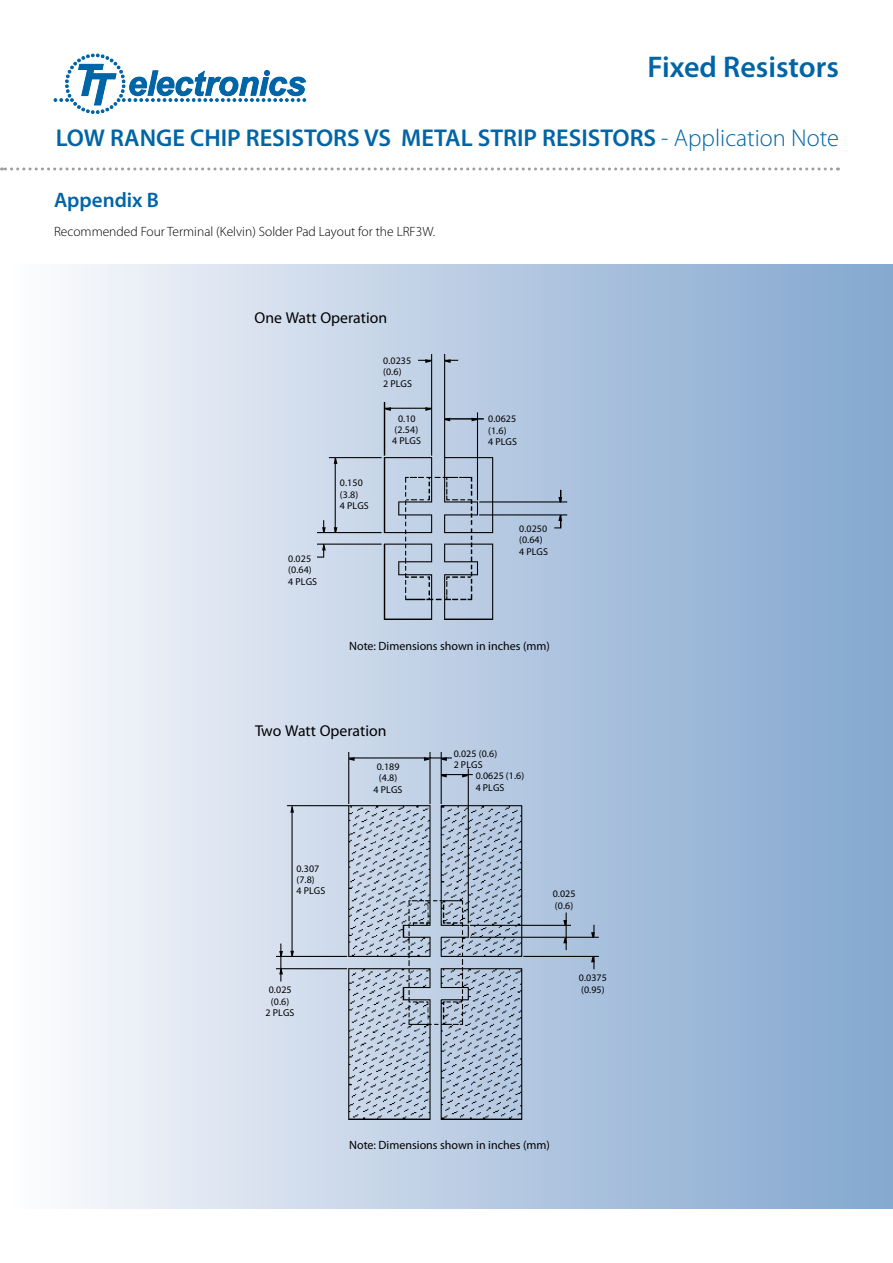
<style>
.page{position:relative;width:893px;height:1263px;background:#fff}
.page>*{position:absolute;margin:0;border:0;box-sizing:border-box;transform-origin:0 0}
.t1{font:600 30px "Myriad Pro";color:#0065a6}
.t2{font:600 24.3px "Myriad Pro";color:#0065a6}
.t3{font:600 21px "Myriad Pro";color:#0065a6}
.t4{font:15.75px "Myriad Pro";color:#000}
.t5{font:300 13.5px "Myriad Pro";color:#000}
.t6{font:12px "Myriad Pro";color:#000}
.t7{font:10.05px/11.4px "Myriad Pro";letter-spacing:.01em;color:#000}
.s1{font-weight:300}
</style>
<div class="page">
<svg style="left:1px;top:167px;width:830px;height:3px"></svg>
<svg style="left:54px;top:54px;width:252px;height:60px"></svg>
<div style="left:0;top:265px;width:893px;height:944px;background:linear-gradient(to right,#fdfcfd,#80a5ce)"></div>
<img style="left:276px;top:753px;width:376px;height:366px">
<svg style="left:349px;top:757px;width:6px;height:4px"></svg>
<svg style="left:424px;top:757px;width:6px;height:4px"></svg>
<svg style="left:441px;top:757px;width:6px;height:4px"></svg>
<svg style="left:462px;top:774px;width:6px;height:3px"></svg>
<svg style="left:441px;top:774px;width:6px;height:3px"></svg>
<svg style="left:563px;top:938px;width:4px;height:5px"></svg>
<svg style="left:563px;top:920px;width:4px;height:6px"></svg>
<svg style="left:591px;top:956px;width:4px;height:6px"></svg>
<svg style="left:591px;top:932px;width:4px;height:6px"></svg>
<svg style="left:279px;top:969px;width:4px;height:5px"></svg>
<svg style="left:279px;top:951px;width:4px;height:6px"></svg>
<svg style="left:290px;top:807px;width:4px;height:6px"></svg>
<svg style="left:290px;top:951px;width:4px;height:5px"></svg>
<img style="left:317px;top:354px;width:307px;height:266px">
<svg style="left:445px;top:359px;width:6px;height:4px"></svg>
<svg style="left:425px;top:359px;width:6px;height:4px"></svg>
<svg style="left:385px;top:407px;width:6px;height:4px"></svg>
<svg style="left:425px;top:407px;width:6px;height:4px"></svg>
<svg style="left:445px;top:418px;width:5px;height:3px"></svg>
<svg style="left:472px;top:418px;width:5px;height:3px"></svg>
<svg style="left:558px;top:497px;width:4px;height:6px"></svg>
<svg style="left:558px;top:515px;width:4px;height:6px"></svg>
<svg style="left:322px;top:527px;width:4px;height:6px"></svg>
<svg style="left:322px;top:545px;width:4px;height:5px"></svg>
<svg style="left:334px;top:527px;width:3px;height:6px"></svg>
<svg style="left:334px;top:458px;width:3px;height:6px"></svg>
<h1 class="t1" style="left:648px;top:50px;width:193px">Fixed Resistors</h1>
<h2 class="t2" style="left:56px;top:124px;width:785px">LOW RANGE CHIP RESISTORS VS METAL STRIP RESISTORS <span class="s1">- Application Note</span></h2>
<h3 class="t3" style="left:54px;top:188px;width:107px">Appendix B</h3>
<h3 class="t5" style="left:54px;top:224px;width:383px">Recommended Four Terminal (Kelvin) Solder Pad Layout for the LRF3W.</h3>
<h3 class="t4" style="left:255px;top:308px;width:134px">One Watt Operation</h3>
<p class="t7" style="left:288px;top:553px;width:30px">0.025 (0.64)<br>4 PLGS</p>
<p class="t7" style="left:340px;top:477px;width:30px">0.150 (3.8)<br>4 PLGS</p>
<p class="t7" style="left:383px;top:355px;width:30px">0.0235 (0.6)<br>2 PLGS</p>
<p class="t7" style="left:392px;top:412px;width:30px;text-align:center">0.10 (2.54)<br>4 PLGS</p>
<p class="t7" style="left:488px;top:413px;width:30px">0.0625 (1.6)<br>4 PLGS</p>
<p class="t7" style="left:519px;top:523px;width:30px">0.0250 (0.64)<br>4 PLGS</p>
<p class="t6" style="left:349px;top:638px;width:202px">Note: Dimensions shown in inches (mm)</p>
<h3 class="t4" style="left:255px;top:721px;width:133px">Two Watt Operation</h3>
<p class="t7" style="left:296px;top:862px;width:30px">0.307 (7.8)<br>4 PLGS</p>
<p class="t7" style="left:266px;top:984px;width:30px;text-align:center">0.025 (0.6)<br>2 PLGS</p>
<p class="t7" style="left:454px;top:748px;width:45px">0.025 (0.6)<br>2 PLGS</p>
<p class="t7" style="left:374px;top:760px;width:30px;text-align:center">0.189 (4.8)<br>4 PLGS</p>
<p class="t7" style="left:476px;top:770px;width:50px">0.0625 (1.6)<br>4 PLGS</p>
<p class="t7" style="left:553px;top:888px;width:24px">0.025 (0.6)</p>
<p class="t7" style="left:579px;top:972px;width:30px">0.0375 (0.95)</p>
<p class="t6" style="left:349px;top:1137px;width:202px">Note: Dimensions shown in inches (mm)</p>
</div>
